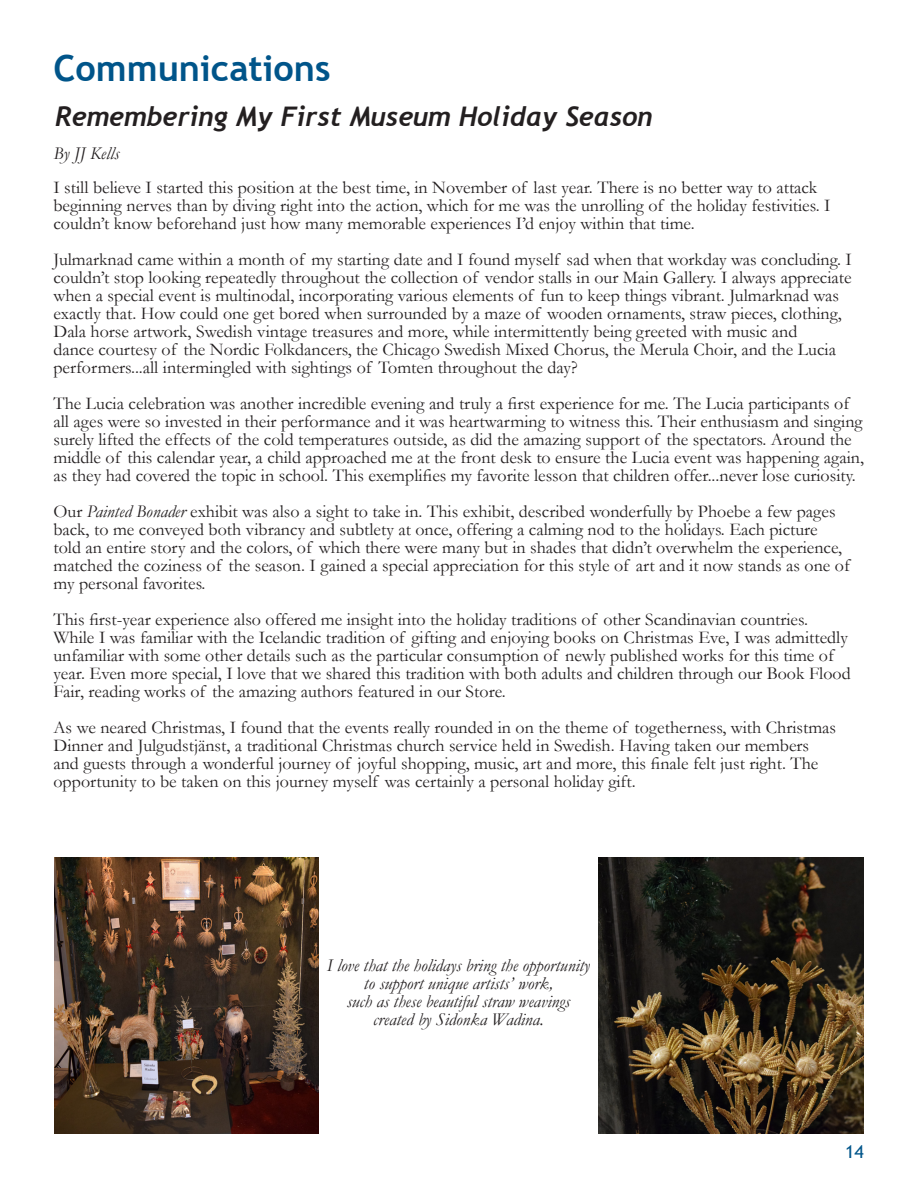
<style>
.page{position:relative;width:918px;height:1188px;background:#fff}
.page>*{position:absolute;margin:0;border:0;box-sizing:border-box;transform-origin:0 0}
.t1{font:700 36px "Trebuchet MS";color:#00558a}
.t2{font:italic 700 27px "Trebuchet";color:#231f20}
.t3{font:18px/18px "Garamond";color:#231f20}
.t4{font:italic 18px/18px "Garamond";color:#231f20;text-align:center}
.t5{font:18px "Trebuchet MS";color:#00558a}
.s1{font-style:italic}
</style>
<div class="page">
<img style="left:598px;top:858px;width:266px;height:276px">
<img style="left:54px;top:858px;width:265px;height:276px">
<p class="t1" style="left:53px;top:45px;width:279px">Communications</p>
<p class="t2" style="left:55px;top:99px;width:599px">Remembering My First Museum Holiday Season</p>
<p class="t4" style="left:53px;top:144px;width:67px">By JJ Kells</p>
<p class="t3" style="left:53px;top:178px;width:779px">I still believe I started this position at the best time, in November of last year. There is no better way to attack beginning nerves than by diving right into the action, which for me was the unrolling of the holiday festivities. I couldn’t know beforehand just how many memorable experiences I’d enjoy within that time.</p>
<p class="t3" style="left:53px;top:250px;width:800px">Julmarknad came within a month of my starting date and I found myself sad when that workday was concluding. I couldn’t stop looking repeatedly throughout the collection of vendor stalls in our Main Gallery. I always appreciate when a special event is multinodal, incorporating various elements of fun to keep things vibrant. Julmarknad was exactly that. How could one get bored when surrounded by a maze of wooden ornaments, straw pieces, clothing, Dala horse artwork, Swedish vintage treasures and more, while intermittently being greeted with music and<br>dance courtesy of the Nordic Folkdancers, the Chicago Swedish Mixed Chorus, the Merula Choir, and the Lucia performers...all intermingled with sightings of Tomten throughout the day?</p>
<p class="t3" style="left:53px;top:394px;width:812px">The Lucia celebration was another incredible evening and truly a first experience for me. The Lucia participants of all ages were so invested in their performance and it was heartwarming to witness this. Their enthusiasm and singing surely lifted the effects of the cold temperatures outside, as did the amazing support of the spectators. Around the middle of this calendar year, a child approached me at the front desk to ensure the Lucia event was happening again, as they had covered the topic in school. This exemplifies my favorite lesson that children offer...never lose curiosity.</p>
<p class="t3" style="left:53px;top:502px;width:798px">Our <span class="s1">Painted Bonader</span> exhibit was also a sight to take in. This exhibit, described wonderfully by Phoebe a few pages back, to me conveyed both vibrancy and subtlety at once, offering a calming nod to the holidays. Each picture<br>told an entire story and the colors, of which there were many but in shades that didn’t overwhelm the experience, matched the coziness of the season. I gained a special appreciation for this style of art and it now stands as one of my personal favorites.</p>
<p class="t3" style="left:53px;top:610px;width:799px">This first-year experience also offered me insight into the holiday traditions of other Scandinavian countries.<br>While I was familiar with the Icelandic tradition of gifting and enjoying books on Christmas Eve, I was admittedly unfamiliar with some other details such as the particular consumption of newly published works for this time of year. Even more special, I love that we shared this tradition with both adults and children through our Book Flood Fair, reading works of the amazing authors featured in our Store.</p>
<p class="t3" style="left:53px;top:718px;width:784px">As we neared Christmas, I found that the events really rounded in on the theme of togetherness, with Christmas Dinner and Julgudstjänst, a traditional Christmas church service held in Swedish. Having taken our members and guests through a wonderful journey of joyful shopping, music, art and more, this finale felt just right. The opportunity to be taken on this journey myself was certainly a personal holiday gift.</p>
<p class="t4" style="left:327px;top:956px;width:265px">I love that the holidays bring the opportunity to support unique artists’ work,</p>
<p class="t4" style="left:347px;top:992px;width:225px">such as these beautiful straw weavings</p>
<p class="t4" style="left:373px;top:1010px;width:172px">created by Sidonka Wadina.</p>
<p class="t5" style="left:845px;top:1140px;width:20px">14</p>
</div>
